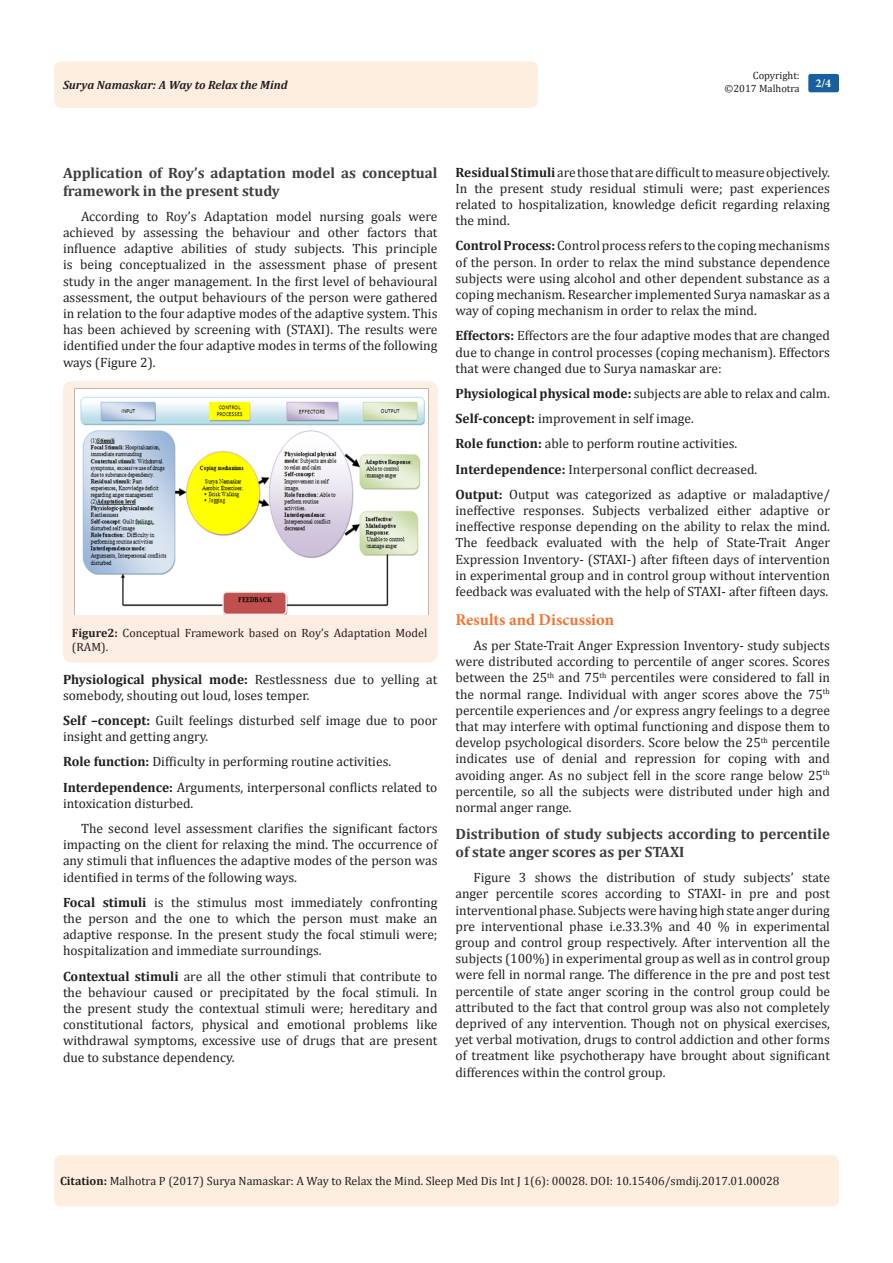
<style>
.page{position:relative;width:893px;height:1263px;background:#fff}
.page>*{position:absolute;margin:0;border:0;box-sizing:border-box;transform-origin:0 0}
.List_Paragraph{font:700 16.5px "Minion Pro";color:#f37331}
.List_Paragraph-2{font:700 15px/18px "Cambria";color:#3e3e3f}
.List_Paragraph-3{font:13.5px/16.2px "Cambria";color:#231f20;text-align:justify}
.Citation{font:12px/14.4px "Cambria";color:#231f20}
.t1{font:italic 700 12px "Cambria";color:#231f20}
.t2{font:700 12px "Minion Pro";color:#fff}
.t3{font:10.5px/12.6px "Cambria";color:#231f20;text-align:right}
.s1{font-weight:700}
</style>
<div class="page">
<div style="left:54px;top:1155px;width:785px;height:51px;background:#feeee0;border-radius:7px"></div>
<div style="left:54px;top:61px;width:484px;height:47px;background:#feeee0;border-radius:8px"></div>
<div style="left:808px;top:74px;width:31px;height:18px;background:#18609d;border-radius:2px"></div>
<div style="left:63px;top:381px;width:375px;height:282px;background:#fdeee3;border-radius:9px"></div>
<img style="left:74px;top:389px;width:354px;height:226px">
<p class="t3" style="left:724px;top:69px;width:77px">Copyright: ©2017 Malhotra</p>
<p class="t1" style="left:63px;top:77px;width:226px">Surya Namaskar: A Way to Relax the Mind</p>
<p class="t2" style="left:815px;top:75px;width:17px">2/4</p>
<p class="List_Paragraph-2" style="left:63px;top:163px;width:376px">Application of Roy’s adaptation model as conceptual framework in the present study</p>
<p class="List_Paragraph-3" style="left:63px;top:208px;width:376px;text-indent:18px">According to Roy’s Adaptation model nursing goals were achieved by assessing the behaviour and other factors that influence adaptive abilities of study subjects. This principle is being conceptualized in the assessment phase of present study in the anger management. In the first level of behavioural assessment, the output behaviours of the person were gathered in relation to the four adaptive modes of the adaptive system. This has been achieved by screening with (STAXI). The results were identified under the four adaptive modes in terms of the following ways (Figure 2).</p>
<p class="Citation" style="left:72px;top:625px;width:357px"><span class="s1">Figure2:</span> Conceptual Framework based on Roy’s Adaptation Model (RAM).</p>
<p class="List_Paragraph-3" style="left:63px;top:671px;width:376px"><span class="s1">Physiological physical mode:</span> Restlessness due to yelling at somebody, shouting out loud, loses temper.</p>
<p class="List_Paragraph-3" style="left:63px;top:712px;width:376px"><span class="s1">Self –concept:</span> Guilt feelings disturbed self image due to poor insight and getting angry.</p>
<p class="List_Paragraph-3" style="left:63px;top:753px;width:330px"><span class="s1">Role function:</span> Difficulty in performing routine activities.</p>
<p class="List_Paragraph-3" style="left:63px;top:779px;width:376px"><span class="s1">Interdependence:</span> Arguments, interpersonal conflicts related to intoxication disturbed.</p>
<p class="List_Paragraph-3" style="left:63px;top:820px;width:376px;text-indent:18px">The second level assessment clarifies the significant factors impacting on the client for relaxing the mind. The occurrence of any stimuli that influences the adaptive modes of the person was identified in terms of the following ways.</p>
<p class="List_Paragraph-3" style="left:63px;top:894px;width:376px"><span class="s1">Focal stimuli</span> is the stimulus most immediately confronting the person and the one to which the person must make an adaptive response. In the present study the focal stimuli were; hospitalization and immediate surroundings.</p>
<p class="List_Paragraph-3" style="left:63px;top:968px;width:376px"><span class="s1">Contextual stimuli</span> are all the other stimuli that contribute to the behaviour caused or precipitated by the focal stimuli. In the present study the contextual stimuli were; hereditary and constitutional factors, physical and emotional problems like withdrawal symptoms, excessive use of drugs that are present due to substance dependency.</p>
<p class="List_Paragraph-3" style="left:455px;top:164px;width:376px"><span class="s1">Residual Stimuli</span> are those that are difficult to measure objectively.<br>In the present study residual stimuli were; past experiences related to hospitalization, knowledge deficit regarding relaxing the mind.</p>
<p class="List_Paragraph-3" style="left:455px;top:238px;width:376px"><span class="s1">Control Process:</span> Control process refers to the coping mechanisms of the person. In order to relax the mind substance dependence subjects were using alcohol and other dependent substance as a coping mechanism. Researcher implemented Surya namaskar as a way of coping mechanism in order to relax the mind.</p>
<p class="List_Paragraph-3" style="left:455px;top:328px;width:376px"><span class="s1">Effectors:</span> Effectors are the four adaptive modes that are changed due to change in control processes (coping mechanism). Effectors that were changed due to Surya namaskar are:</p>
<p class="List_Paragraph-3" style="left:455px;top:385px;width:376px"><span class="s1">Physiological physical mode:</span> subjects are able to relax and calm.</p>
<p class="List_Paragraph-3" style="left:455px;top:410px;width:240px"><span class="s1">Self-concept:</span> improvement in self image.</p>
<p class="List_Paragraph-3" style="left:455px;top:436px;width:283px"><span class="s1">Role function:</span> able to perform routine activities.</p>
<p class="List_Paragraph-3" style="left:455px;top:461px;width:303px"><span class="s1">Interdependence:</span> Interpersonal conflict decreased.</p>
<p class="List_Paragraph-3" style="left:455px;top:486px;width:376px"><span class="s1">Output:</span> Output was categorized as adaptive or maladaptive/ ineffective responses. Subjects verbalized either adaptive or ineffective response depending on the ability to relax the mind.<br>The feedback evaluated with the help of State-Trait Anger Expression Inventory- (STAXI-) after fifteen days of intervention in experimental group and in control group without intervention feedback was evaluated with the help of STAXI- after fifteen days.</p>
<p class="List_Paragraph" style="left:455px;top:608px;width:160px">Results and Discussion</p>
<p class="List_Paragraph-3" style="left:455px;top:637px;width:376px;text-indent:18px">As per State-Trait Anger Expression Inventory- study subjects were distributed according to percentile of anger scores. Scores between the 25<sup>th</sup> and 75<sup>th</sup> percentiles were considered to fall in the normal range. Individual with anger scores above the 75<sup>th </sup>percentile experiences and /or express angry feelings to a degree that may interfere with optimal functioning and dispose them to develop psychological disorders. Score below the 25<sup>th</sup> percentile indicates use of denial and repression for coping with and avoiding anger. As no subject fell in the score range below 25<sup>th </sup>percentile, so all the subjects were distributed under high and normal anger range.</p>
<p class="List_Paragraph-2" style="left:455px;top:824px;width:376px">Distribution of study subjects according to percentile of state anger scores as per STAXI</p>
<p class="List_Paragraph-3" style="left:455px;top:869px;width:376px;text-indent:18px">Figure 3 shows the distribution of study subjects’ state anger percentile scores according to STAXI- in pre and post interventional phase. Subjects were having high state anger during pre interventional phase i.e.33.3% and 40 % in experimental group and control group respectively. After intervention all the subjects (100%) in experimental group as well as in control group were fell in normal range. The difference in the pre and post test percentile of state anger scoring in the control group could be attributed to the fact that control group was also not completely deprived of any intervention. Though not on physical exercises, yet verbal motivation, drugs to control addiction and other forms of treatment like psychotherapy have brought about significant differences within the control group.</p>
<p class="Citation" style="left:60px;top:1174px;width:721px"><span class="s1">Citation:</span> Malhotra P (2017) Surya Namaskar: A Way to Relax the Mind. Sleep Med Dis Int J 1(6): 00028. DOI: 10.15406/smdij.2017.01.00028</p>
</div>
